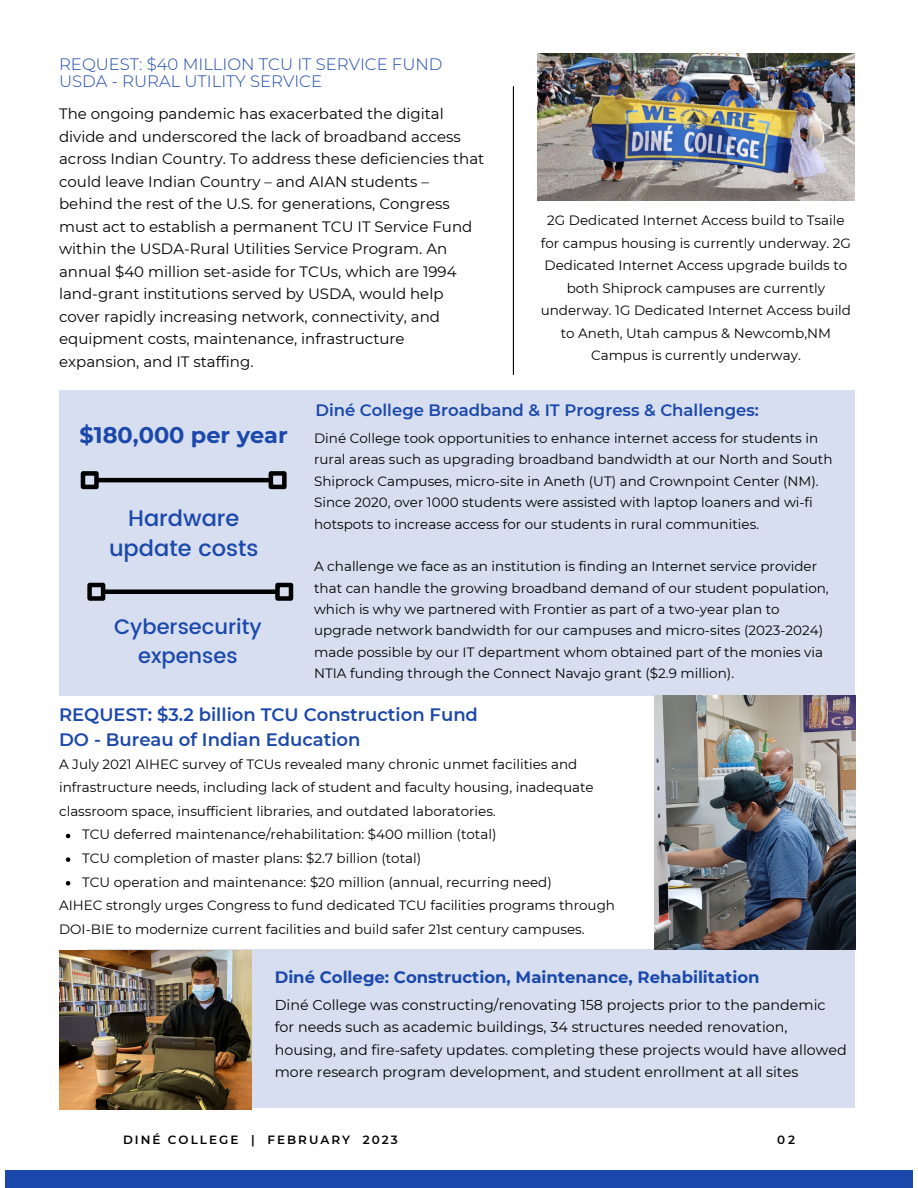
<style>
.page{position:relative;width:918px;height:1188px;background:#fff}
.page>*{position:absolute;margin:0;border:0;box-sizing:border-box;transform-origin:0 0}
.t1{font:500 22.5px/30.3px "Poppins";color:#1b48ab;text-align:center}
.t2{font:700 22.5px "Montserrat";color:#1b48ab}
.t3{font:500 21px/29.2px "Poppins";color:#1b48ab;text-align:center}
.t4{font:600 18px/24.8px "Montserrat";color:#1b48ab}
.t5{font:300 16.5px/16.8px "Montserrat";color:#1b48ab}
.t6{font:700 16.5px "Montserrat";color:#1b48ab}
.t7{font:600 16.5px "Montserrat";color:#1b48ab}
.t8{font:15px/22.5px "Montserrat";color:#000}
.t9{font:14.25px/22.5px "Montserrat";color:#000}
.t10{font:13.5px/21.3px "Montserrat";color:#000}
.t11{font:600 12px "Montserrat";letter-spacing:.17em;color:#000}
</style>
<div class="page">
<div style="left:6px;top:1170px;width:906px;height:18px;background:#1b48ab"></div>
<hr style="left:513px;top:87px;width:1px;height:288px;background:#000">
<div style="left:59px;top:390px;width:795px;height:306px;background:#d6deef"></div>
<div style="left:87px;top:950px;width:768px;height:158px;background:#d6deef"></div>
<img style="left:655px;top:696px;width:200px;height:254px">
<img style="left:59px;top:951px;width:192px;height:158px">
<img style="left:537px;top:53px;width:318px;height:148px">
<svg style="left:66px;top:834px;width:4px;height:4px"></svg>
<svg style="left:66px;top:857px;width:4px;height:5px"></svg>
<svg style="left:66px;top:881px;width:4px;height:5px"></svg>
<hr style="left:98px;top:478px;width:172px;height:4px;background:#000">
<div style="left:81px;top:471px;width:18px;height:18px;border:4px solid #000"></div>
<div style="left:269px;top:471px;width:18px;height:18px;border:4px solid #000"></div>
<hr style="left:104px;top:590px;width:172px;height:4px;background:#000">
<div style="left:87px;top:583px;width:18px;height:18px;border:4px solid #000"></div>
<div style="left:275px;top:583px;width:18px;height:18px;border:4px solid #000"></div>
<p class="t5" style="left:59px;top:56px;width:385px">REQUEST: $40 MILLION TCU IT SERVICE FUND<br>USDA - RURAL UTILITY SERVICE</p>
<p class="t8" style="left:59px;top:103px;width:427px">The ongoing pandemic has exacerbated the digital divide and underscored the lack of broadband access across Indian Country. To address these deficiencies that could leave Indian Country – and AIAN students – behind the rest of the U.S. for generations, Congress must act to establish a permanent TCU IT Service Fund within the USDA-Rural Utilities Service Program. An annual $40 million set-aside for TCUs, which are 1994 land-grant institutions served by USDA, would help cover rapidly increasing network, connectivity, and equipment costs, maintenance, infrastructure expansion, and IT staffing.</p>
<p class="t7" style="left:315px;top:400px;width:445px">Diné College Broadband &amp; IT Progress &amp; Challenges:</p>
<p class="t10" style="left:314px;top:428px;width:520px">Diné College took opportunities to enhance internet access for students in rural areas such as upgrading broadband bandwidth at our North and South Shiprock Campuses, micro-site in Aneth (UT) and Crownpoint Center (NM).<br>Since 2020, over 1000 students were assisted with laptop loaners and wi-fi hotspots to increase access for our students in rural communities.</p>
<p class="t10" style="left:314px;top:556px;width:516px">A challenge we face as an institution is finding an Internet service provider that can handle the growing broadband demand of our student population, which is why we partnered with Frontier as part of a two-year plan to upgrade network bandwidth for our campuses and micro-sites (2023-2024) made possible by our IT department whom obtained part of the monies via NTIA funding through the Connect Navajo grant ($2.9 million).</p>
<p class="t10" style="left:541px;top:209px;width:312px;line-height:22.5px;text-align:center">2G Dedicated Internet Access build to Tsaile for campus housing is currently underway. 2G Dedicated Internet Access upgrade builds to both Shiprock campuses are currently underway. 1G Dedicated Internet Access build to Aneth, Utah campus &amp; Newcomb,NM Campus is currently underway.</p>
<h1 class="t2" style="left:80px;top:421px;width:210px">$180,000 per year</h1>
<h1 class="t1" style="left:109px;top:503px;width:151px">Hardware update costs</h1>
<h2 class="t3" style="left:114px;top:612px;width:149px">Cybersecurity expenses</h2>
<h3 class="t4" style="left:59px;top:702px;width:420px">REQUEST: $3.2 billion TCU Construction Fund<br>DO - Bureau of Indian Education</h3>
<p class="t10" style="left:59px;top:752px;width:536px;line-height:23.7px">A July 2021 AIHEC survey of TCUs revealed many chronic unmet facilities and infrastructure needs, including lack of student and faculty housing, inadequate classroom space, insufficient libraries, and outdated laboratories.</p>
<p class="t10" style="left:82px;top:823px;width:471px;line-height:23.7px">TCU deferred maintenance/rehabilitation: $400 million (total)<br>TCU completion of master plans: $2.7 billion (total)<br>TCU operation and maintenance: $20 million (annual, recurring need)</p>
<p class="t10" style="left:59px;top:894px;width:557px;line-height:23.7px">AIHEC strongly urges Congress to fund dedicated TCU facilities programs through<br>DOI-BIE to modernize current facilities and build safer 21st century campuses.</p>
<p class="t6" style="left:275px;top:967px;width:486px">Diné College: Construction, Maintenance, Rehabilitation</p>
<p class="t9" style="left:275px;top:994px;width:574px">Diné College was constructing/renovating 158 projects prior to the pandemic for needs such as academic buildings, 34 structures needed renovation, housing, and fire-safety updates. completing these projects would have allowed more research program development, and student enrollment at all sites</p>
<p class="t11" style="left:123px;top:1132px;width:276px">DINÉ COLLEGE | FEBRUARY 2023</p>
<p class="t11" style="left:777px;top:1132px;width:19px">02</p>
</div>
